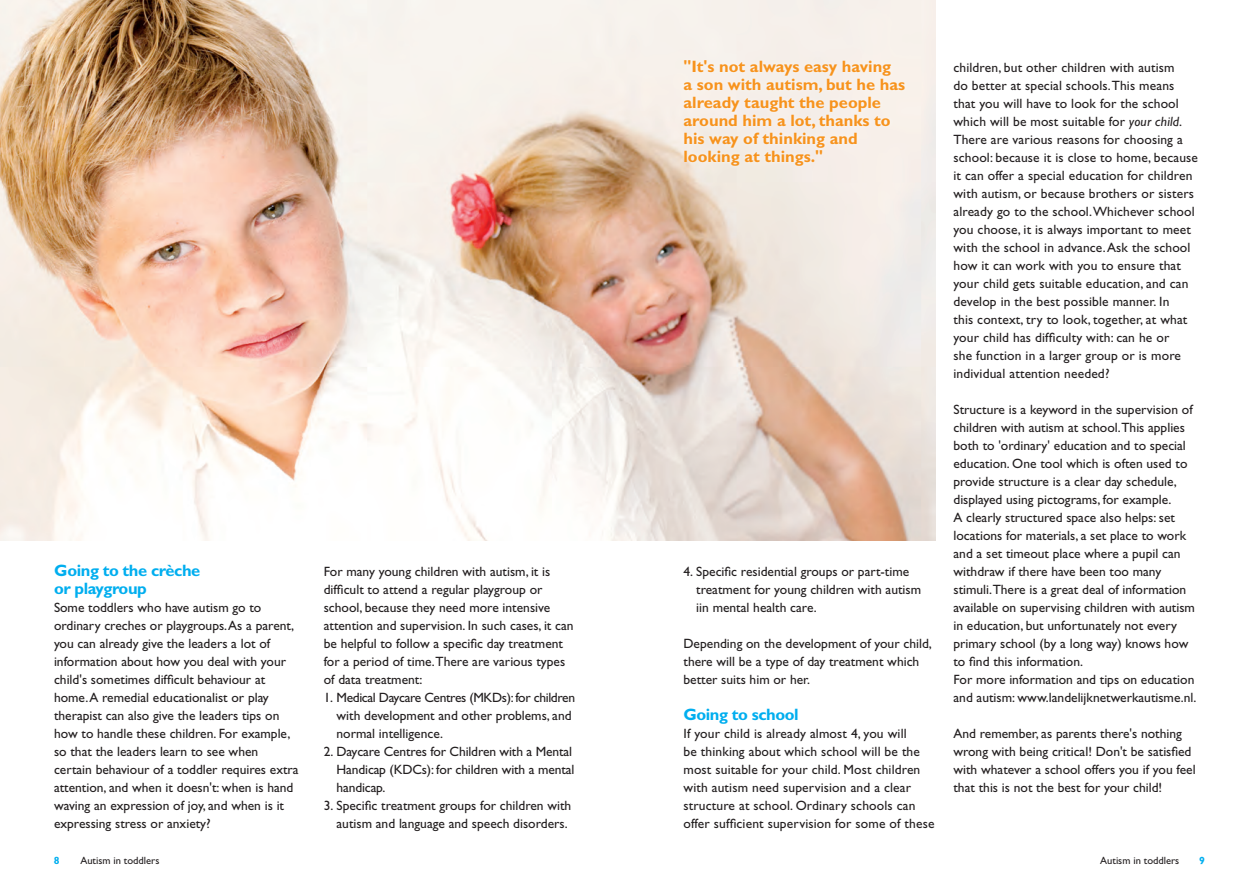
<style>
.page{position:relative;width:1259px;height:893px;background:#fff}
.page>*{position:absolute;margin:0;border:0;box-sizing:border-box;transform-origin:0 0}
.t1{font:700 16.5px/18px "Gill Sans Std";color:#f7931d}
.t2{font:700 16.5px "Gill Sans Std";letter-spacing:-.025em;color:#00aeef}
.t3{font:13.5px/18px "Gill Sans Std";color:#231f20}
.t4{font:10.5px "Gill Sans Std";color:#231f20}
.t5{font:700 10.5px "Gill Sans Std";color:#00aeef}
.s1{font-style:italic}
</style>
<div class="page">
<img style="left:0;top:0;width:935px;height:540px">
<div style="left:679px;top:56px;width:260px;height:199px;background:#fff;opacity:.56"></div>
<p class="t2" style="left:54px;top:561px;width:148px">Going to the crèche</p>
<p class="t2" style="left:54px;top:579px;width:94px">or playgroup</p>
<p class="t3" style="left:54px;top:599px;width:246px">Some toddlers who have autism go to ordinary creches or playgroups. As a parent, you can already give the leaders a lot of information about how you deal with your child's sometimes difficult behaviour at home. A remedial educationalist or play therapist can also give the leaders tips on how to handle these children. For example, so that the leaders learn to see when certain behaviour of a toddler requires extra attention, and when it doesn't: when is hand waving an expression of joy, and when is it expressing stress or anxiety?</p>
<p class="t3" style="left:324px;top:562px;width:251px">For many young children with autism, it is difficult to attend a regular playgroup or school, because they need more intensive attention and supervision. In such cases, it can be helpful to follow a specific day treatment for a period of time.There are various types of data treatment:</p>
<p class="t3" style="left:336px;top:688px;width:240px;text-indent:-13px">1. Medical Daycare Centres (MKDs): for children with development and other problems, and normal intelligence.</p>
<p class="t3" style="left:336px;top:743px;width:239px;text-indent:-13px">2. Daycare Centres for Children with a Mental<br>Handicap (KDCs): for children with a mental handicap.</p>
<p class="t3" style="left:324px;top:797px;width:249px;text-align:right">3. Specific treatment groups for children with autism and language and speech disorders.</p>
<p class="t1" style="left:683px;top:57px;width:223px">"It's not always easy having<br>a son with autism, but he has already taught the people around him a lot, thanks to his way of thinking and looking at things."</p>
<p class="t3" style="left:696px;top:563px;width:226px;text-indent:-13px">4. Specific residential groups or part-time treatment for young children with autism iin mental health care.</p>
<p class="t3" style="left:683px;top:635px;width:250px">Depending on the development of your child, there will be a type of day treatment which better suits him or her.</p>
<p class="t2" style="left:683px;top:705px;width:117px">Going to school</p>
<p class="t3" style="left:683px;top:725px;width:252px">If your child is already almost 4, you will<br>be thinking about which school will be the most suitable for your child. Most children with autism need supervision and a clear structure at school. Ordinary schools can offer sufficient supervision for some of these</p>
<p class="t3" style="left:953px;top:59px;width:246px">children, but other children with autism<br>do better at special schools. This means that you will have to look for the school which will be most suitable for <span class="s1">your child</span>.<br>There are various reasons for choosing a school: because it is close to home, because it can offer a special education for children with autism, or because brothers or sisters already go to the school. Whichever school you choose, it is always important to meet with the school in advance. Ask the school how it can work with you to ensure that your child gets suitable education, and can develop in the best possible manner. In<br>this context, try to look, together, at what your child has difficulty with: can he or<br>she function in a larger group or is more individual attention needed?</p>
<p class="t3" style="left:953px;top:400px;width:243px">Structure is a keyword in the supervision of children with autism at school.This applies both to 'ordinary' education and to special education. One tool which is often used to provide structure is a clear day schedule, displayed using pictograms, for example.<br>A clearly structured space also helps: set locations for materials, a set place to work and a set timeout place where a pupil can withdraw if there have been too many stimuli.There is a great deal of information available on supervising children with autism in education, but unfortunately not every primary school (by a long way) knows how to find this information.</p>
<p class="t3" style="left:953px;top:670px;width:244px">For more information and tips on education and autism: www.landelijknetwerkautisme.nl.</p>
<p class="t3" style="left:953px;top:724px;width:244px">And remember, as parents there's nothing wrong with being critical! Don't be satisfied with whatever a school offers you if you feel that this is not the best for your child!</p>
<p class="t5" style="left:54px;top:854px;width:7px">8</p>
<p class="t4" style="left:80px;top:854px;width:81px">Autism in toddlers</p>
<p class="t4" style="left:1100px;top:854px;width:81px">Autism in toddlers</p>
<p class="t5" style="left:1199px;top:854px;width:7px">9</p>
</div>
